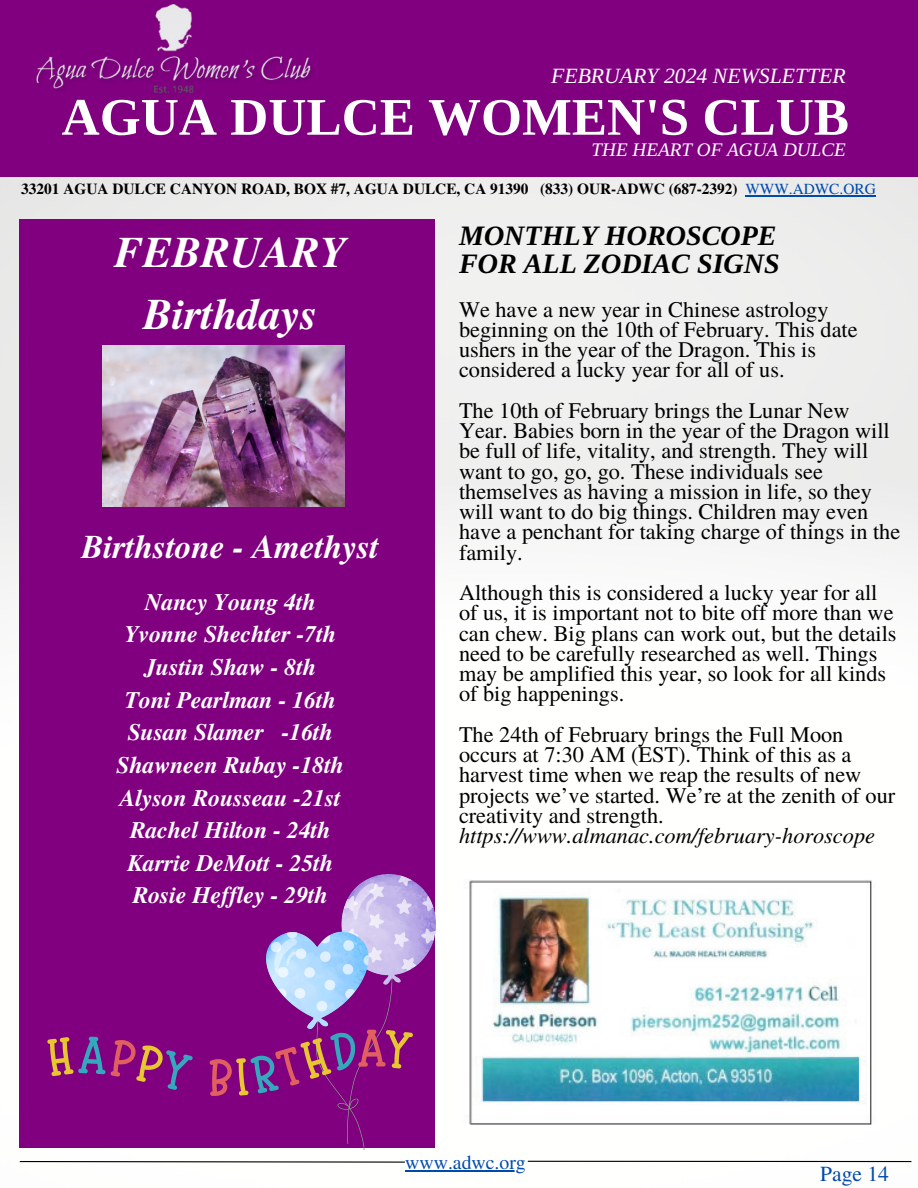
<style>
.page{position:relative;width:918px;height:1188px;background:#fff}
.page>*{position:absolute;margin:0;border:0;box-sizing:border-box;transform-origin:0 0}
.t1{font:700 52.8px "Libra Serif Modern";color:#fff}
.t2{font:italic 700 43.5px/61.8px "Te X Gyre Termes";color:#fffffe;text-align:center}
.t3{font:italic 700 33px "Te X Gyre Termes";color:#fffffe}
.t4{font:italic 700 28.2px/28.2px "Libra Serif Modern";color:#000}
.t5{font:italic 700 23.7px/32.7px "Te X Gyre Termes";color:#fffffe;text-align:center}
.t6{font:22.35px/20.2px "Te X Gyre Termes";color:#000}
.t7{font:italic 22.35px "Te X Gyre Termes";color:#000}
.t8{font:italic 21.75px "Libra Serif Modern";color:#fff}
.t9{font:21.45px "Te X Gyre Termes";color:#004aad}
.t10{font:19.8px "Te X Gyre Termes";color:#004aad}
.t11{font:italic 19.2px "Libra Serif Modern";color:#fff}
.t12{font:700 15.3px "Te X Gyre Termes";color:#000}
.s1{font-weight:400;color:#004aad}
</style>
<div class="page">
<img style="left:0;top:177px;width:918px;height:995px">
<div style="left:0;top:0;width:918px;height:177px;background:#800080"></div>
<img style="left:36px;top:5px;width:275px;height:88px">
<hr style="left:745px;top:195px;width:131px;height:1px;background:#004aad">
<div style="left:20px;top:220px;width:415px;height:928px;background:#800080"></div>
<svg style="left:19px;top:1160px;width:387px;height:3px"></svg>
<hr style="left:528px;top:1161px;width:383px;height:1px;background:#000">
<hr style="left:405px;top:1170px;width:121px;height:1px;background:#004aad">
<img style="left:266px;top:874px;width:169px;height:276px">
<svg style="left:47px;top:1037px;width:146px;height:53px"></svg>
<svg style="left:210px;top:1030px;width:203px;height:66px"></svg>
<img style="left:103px;top:346px;width:242px;height:160px">
<img style="left:459px;top:867px;width:423px;height:262px">
<p class="t8" style="left:551px;top:64px;width:296px">FEBRUARY 2024 NEWSLETTER</p>
<h1 class="t1" style="left:62px;top:87px;width:789px">AGUA DULCE WOMEN'S CLUB</h1>
<p class="t11" style="left:592px;top:139px;width:256px">THE HEART OF AGUA DULCE</p>
<p class="t12" style="left:21px;top:177px;width:856px">33201 AGUA DULCE CANYON ROAD, BOX #7, AGUA DULCE, CA 91390 (833) OUR-ADWC (687-2392) <span class="s1">WWW.ADWC.ORG</span></p>
<h2 class="t2" style="left:114px;top:220px;width:234px">FEBRUARY<br>Birthdays</h2>
<h3 class="t3" style="left:82px;top:523px;width:299px">Birthstone - Amethyst</h3>
<p class="t5" style="left:117px;top:584px;width:229px">Nancy Young 4th<br>Yvonne Shechter -7th<br>Justin Shaw - 8th<br>Toni Pearlman - 16th<br>Susan Slamer -16th<br>Shawneen Rubay -18th<br>Alyson Rousseau -21st<br>Rachel Hilton - 24th<br>Karrie DeMott - 25th<br>Rosie Heffley - 29th</p>
<p class="t4" style="left:459px;top:221px;width:322px">MONTHLY HOROSCOPE<br>FOR ALL ZODIAC SIGNS</p>
<p class="t6" style="left:459px;top:298px;width:400px">We have a new year in Chinese astrology beginning on the 10th of February. This date ushers in the year of the Dragon. This is considered a lucky year for all of us.</p>
<p class="t6" style="left:459px;top:399px;width:443px">The 10th of February brings the Lunar New Year. Babies born in the year of the Dragon will be full of life, vitality, and strength. They will want to go, go, go. These individuals see themselves as having a mission in life, so they will want to do big things. Children may even have a penchant for taking charge of things in the family.</p>
<p class="t6" style="left:459px;top:581px;width:439px">Although this is considered a lucky year for all of us, it is important not to bite off more than we can chew. Big plans can work out, but the details need to be carefully researched as well. Things may be amplified this year, so look for all kinds of big happenings.</p>
<p class="t6" style="left:459px;top:723px;width:438px">The 24th of February brings the Full Moon occurs at 7:30 AM (EST). Think of this as a harvest time when we reap the results of new projects we’ve started. We’re at the zenith of our creativity and strength.</p>
<p class="t7" style="left:459px;top:819px;width:418px">https://www.almanac.com/february-horoscope</p>
<p class="t10" style="left:405px;top:1148px;width:122px">www.adwc.org</p>
<p class="t9" style="left:820px;top:1158px;width:70px">Page 14</p>
</div>
